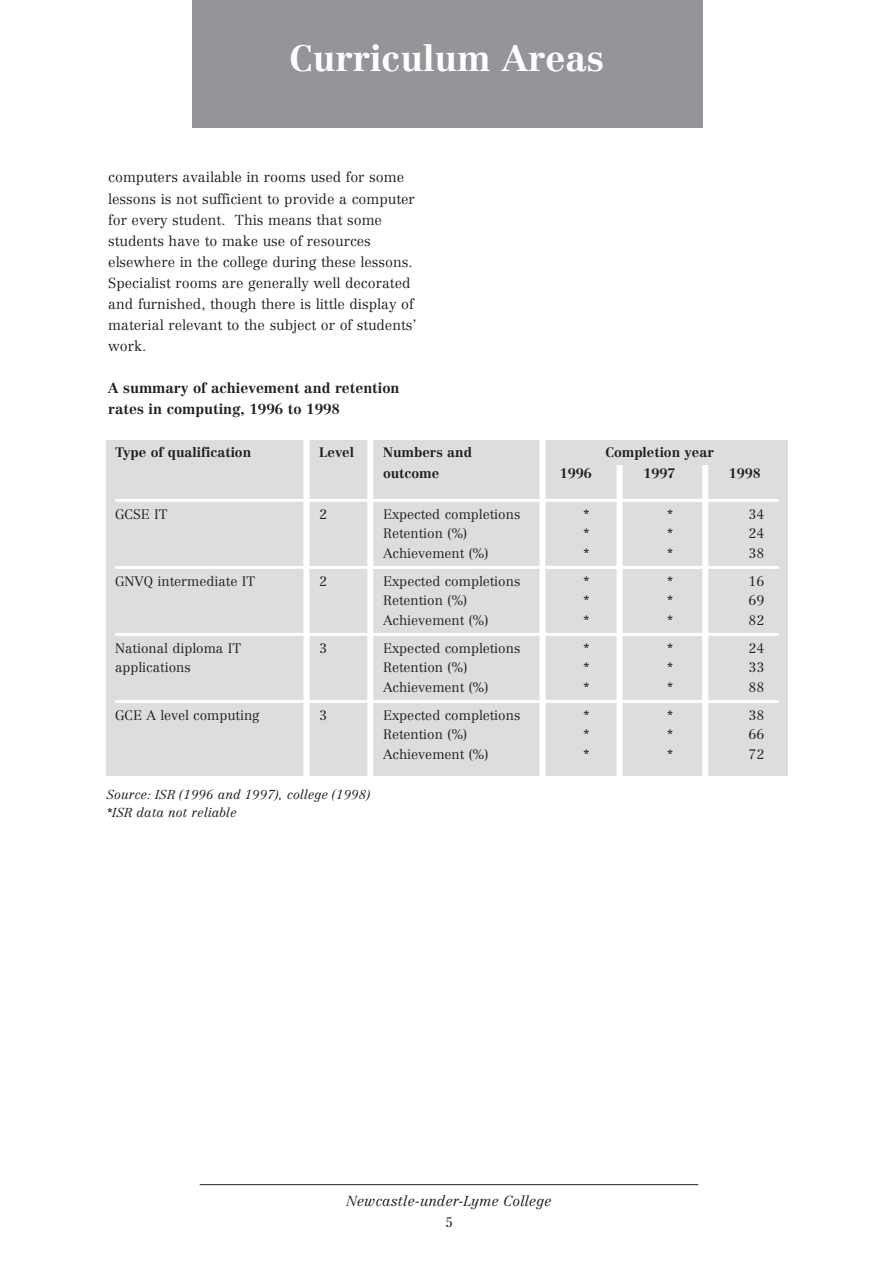
<style>
.page{position:relative;width:893px;height:1262px;background:#fff}
.page>*{position:absolute;margin:0;border:0;box-sizing:border-box;transform-origin:0 0}
.t1{font:700 36px "Centennial";color:#fff}
.t2{font:300 14.25px/21px "Centennial";color:#231f20}
.t3{font:700 14.25px/21px "Centennial";color:#231f20}
.t4{font:italic 300 14.25px "Centennial";color:#231f20}
.t5{font:300 13.5px "Centennial";color:#231f20}
.t6{font:700 13.5px "Centennial";color:#231f20}
.t7{font:italic 300 12.75px/18px "Centennial";color:#231f20}
</style>
<div class="page">
<hr style="left:200px;top:1184px;width:498px;height:1px;background:#231f20">
<div style="left:192px;top:0;width:510px;height:128px;background:#939598"></div>
<div style="left:106px;top:440px;width:681px;height:335px;background:#dcdddf"></div>
<hr style="left:115px;top:499px;width:664px;height:3px;background:#fff">
<hr style="left:115px;top:566px;width:664px;height:3px;background:#fff">
<hr style="left:115px;top:633px;width:664px;height:3px;background:#fff">
<hr style="left:115px;top:700px;width:664px;height:3px;background:#fff">
<div style="left:303px;top:433px;width:6px;height:346px;background:#fff"></div>
<div style="left:367px;top:433px;width:6px;height:347px;background:#fff"></div>
<div style="left:539px;top:433px;width:6px;height:346px;background:#fff"></div>
<div style="left:616px;top:465px;width:6px;height:315px;background:#fff"></div>
<div style="left:702px;top:465px;width:6px;height:316px;background:#fff"></div>
<h1 class="t1" style="left:289px;top:44px;width:316px">Curriculum Areas</h1>
<p class="t2" style="left:108px;top:168px;width:310px">computers available in rooms used for some lessons is not sufficient to provide a computer for every student. This means that some students have to make use of resources elsewhere in the college during these lessons.<br>Specialist rooms are generally well decorated and furnished, though there is little display of material relevant to the subject or of students’ work.</p>
<p class="t3" style="left:108px;top:378px;width:293px">A summary of achievement and retention rates in computing, 1996 to 1998</p>
<p class="t6" style="left:115px;top:447px;width:138px">Type of qualification</p>
<p class="t6" style="left:319px;top:447px;width:36px">Level</p>
<p class="t6" style="left:383px;top:447px;width:90px">Numbers and</p>
<p class="t6" style="left:605px;top:447px;width:110px">Completion year</p>
<p class="t6" style="left:383px;top:468px;width:58px">outcome</p>
<p class="t6" style="left:560px;top:468px;width:33px">1996</p>
<p class="t6" style="left:643px;top:468px;width:33px">1997</p>
<p class="t6" style="left:728px;top:468px;width:33px">1998</p>
<p class="t5" style="left:115px;top:508px;width:54px">GCSE IT</p>
<p class="t5" style="left:319px;top:508px;width:9px">2</p>
<p class="t5" style="left:383px;top:508px;width:139px">Expected completions</p>
<p class="t5" style="left:583px;top:508px;width:7px">*</p>
<p class="t5" style="left:667px;top:508px;width:7px">*</p>
<p class="t5" style="left:748px;top:508px;width:17px">34</p>
<p class="t5" style="left:383px;top:528px;width:86px">Retention (%)</p>
<p class="t5" style="left:583px;top:528px;width:7px">*</p>
<p class="t5" style="left:667px;top:528px;width:7px">*</p>
<p class="t5" style="left:748px;top:528px;width:17px">24</p>
<p class="t5" style="left:383px;top:547px;width:107px">Achievement (%)</p>
<p class="t5" style="left:583px;top:547px;width:7px">*</p>
<p class="t5" style="left:667px;top:547px;width:7px">*</p>
<p class="t5" style="left:748px;top:547px;width:17px">38</p>
<p class="t5" style="left:115px;top:575px;width:142px">GNVQ intermediate IT</p>
<p class="t5" style="left:319px;top:575px;width:9px">2</p>
<p class="t5" style="left:383px;top:575px;width:139px">Expected completions</p>
<p class="t5" style="left:583px;top:575px;width:7px">*</p>
<p class="t5" style="left:667px;top:575px;width:7px">*</p>
<p class="t5" style="left:748px;top:575px;width:17px">16</p>
<p class="t5" style="left:383px;top:595px;width:86px">Retention (%)</p>
<p class="t5" style="left:583px;top:595px;width:7px">*</p>
<p class="t5" style="left:667px;top:595px;width:7px">*</p>
<p class="t5" style="left:748px;top:595px;width:17px">69</p>
<p class="t5" style="left:383px;top:614px;width:107px">Achievement (%)</p>
<p class="t5" style="left:583px;top:614px;width:7px">*</p>
<p class="t5" style="left:667px;top:614px;width:7px">*</p>
<p class="t5" style="left:748px;top:614px;width:17px">82</p>
<p class="t5" style="left:115px;top:642px;width:128px">National diploma IT</p>
<p class="t5" style="left:319px;top:642px;width:9px">3</p>
<p class="t5" style="left:383px;top:642px;width:139px">Expected completions</p>
<p class="t5" style="left:583px;top:642px;width:7px">*</p>
<p class="t5" style="left:667px;top:642px;width:7px">*</p>
<p class="t5" style="left:748px;top:642px;width:17px">24</p>
<p class="t5" style="left:115px;top:662px;width:77px">applications</p>
<p class="t5" style="left:383px;top:662px;width:86px">Retention (%)</p>
<p class="t5" style="left:583px;top:662px;width:7px">*</p>
<p class="t5" style="left:667px;top:662px;width:7px">*</p>
<p class="t5" style="left:748px;top:662px;width:17px">33</p>
<p class="t5" style="left:383px;top:681px;width:107px">Achievement (%)</p>
<p class="t5" style="left:583px;top:681px;width:7px">*</p>
<p class="t5" style="left:667px;top:681px;width:7px">*</p>
<p class="t5" style="left:748px;top:681px;width:17px">88</p>
<p class="t5" style="left:115px;top:709px;width:146px">GCE A level computing</p>
<p class="t5" style="left:319px;top:709px;width:9px">3</p>
<p class="t5" style="left:383px;top:709px;width:139px">Expected completions</p>
<p class="t5" style="left:583px;top:709px;width:7px">*</p>
<p class="t5" style="left:667px;top:709px;width:7px">*</p>
<p class="t5" style="left:748px;top:709px;width:17px">38</p>
<p class="t5" style="left:383px;top:729px;width:86px">Retention (%)</p>
<p class="t5" style="left:583px;top:729px;width:7px">*</p>
<p class="t5" style="left:667px;top:729px;width:7px">*</p>
<p class="t5" style="left:748px;top:729px;width:17px">66</p>
<p class="t5" style="left:383px;top:748px;width:107px">Achievement (%)</p>
<p class="t5" style="left:583px;top:748px;width:7px">*</p>
<p class="t5" style="left:667px;top:748px;width:7px">*</p>
<p class="t5" style="left:748px;top:748px;width:17px">72</p>
<p class="t7" style="left:106px;top:786px;width:265px">Source: ISR (1996 and 1997), college (1998) *ISR data not reliable</p>
<p class="t4" style="left:346px;top:1195px;width:206px">Newcastle-under-Lyme College</p>
<p class="t5" style="left:445px;top:1216px;width:9px">5</p>
</div>
